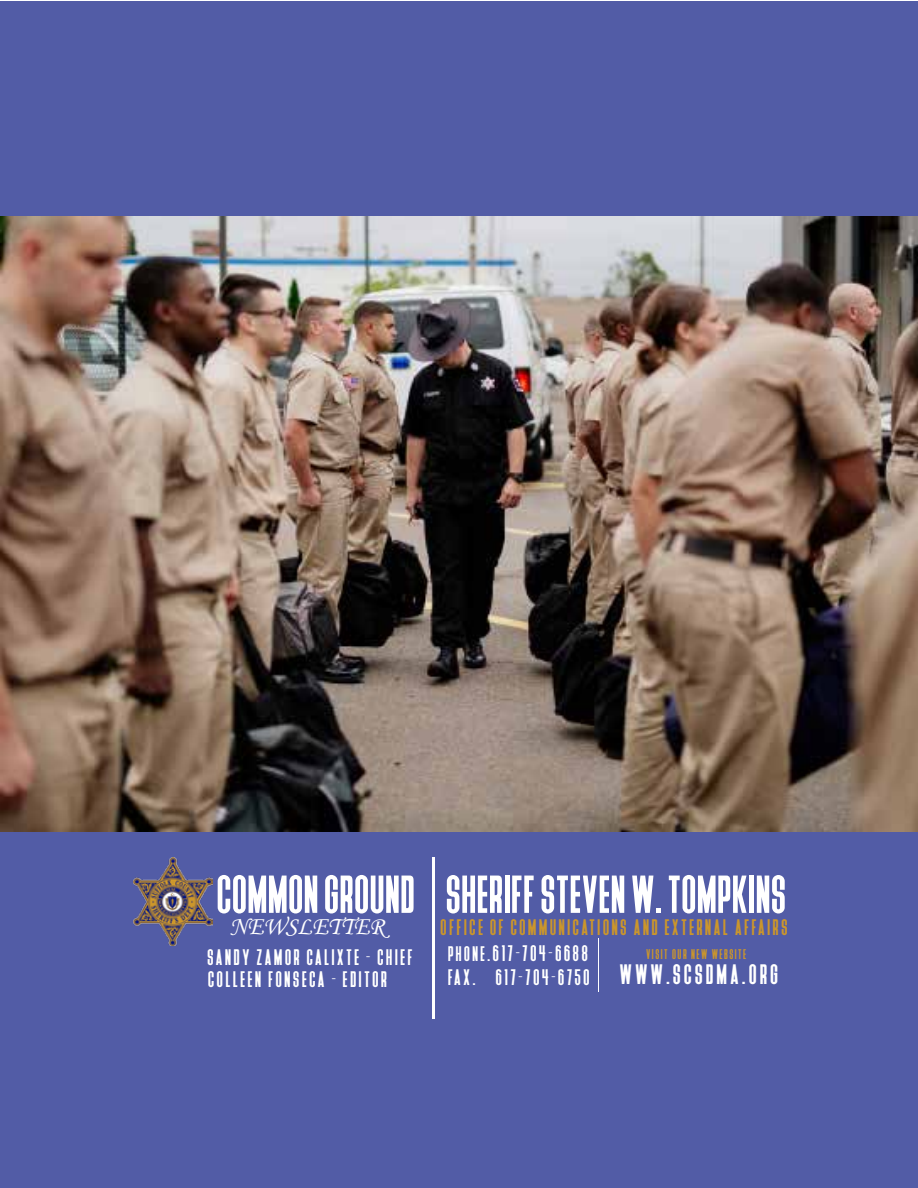
<style>
.page{position:relative;width:918px;height:1188px;background:#fff}
.page>*{position:absolute;margin:0;border:0;box-sizing:border-box;transform-origin:0 0}
.t1{font:57px "Deutschlander";letter-spacing:.025em;color:#fff}
.t2{font:25.5px "Monotype Corsiva";color:#fff}
.t3{font:24px/21.8px "Deutschlander";letter-spacing:.12em;color:#fff}
.t4{font:24px "Deutschlander";letter-spacing:.12em;color:#cb962c}
.t5{font:15px "Deutschlander";letter-spacing:.12em;color:#cb962c}
.s1{font-size:22.5px}
.s2{font-size:30px}
</style>
<div class="page">
<div style="left:0;top:1px;width:918px;height:1187px;background:#525ca6"></div>
<img style="left:133px;top:858px;width:80px;height:88px">
<hr style="left:432px;top:857px;width:2px;height:162px;background:#fff">
<hr style="left:598px;top:938px;width:1px;height:54px;background:#fff">
<img style="left:1px;top:216px;width:917px;height:615px">
<h1 class="t1" style="left:218px;top:865px;width:570px">COMMON GROUND SHERIFF STEVEN W. TOMPKINS</h1>
<p class="t4" style="left:441px;top:915px;width:348px">OFFICE OF COMMUNICATIONS AND EXTERNAL AFFAIRS</p>
<p class="t5" style="left:646px;top:947px;width:101px">VISIT OUR NEW WEBSITE</p>
<p class="t2" style="left:229px;top:910px;width:157px">NEWSLETTER</p>
<p class="t3" style="left:208px;top:946px;width:207px">SANDY ZAMOR CALIXTE - CHIEF<br>COLLEEN FONSECA - EDITOR</p>
<p class="t3" style="left:448px;top:942px;width:331px;line-height:23.9px"><span class="s1">PHONE</span>.617-704-6688<br>FAX. 617-704-6750 <span class="s2">WWW.SCSDMA.ORG</span></p>
</div>
